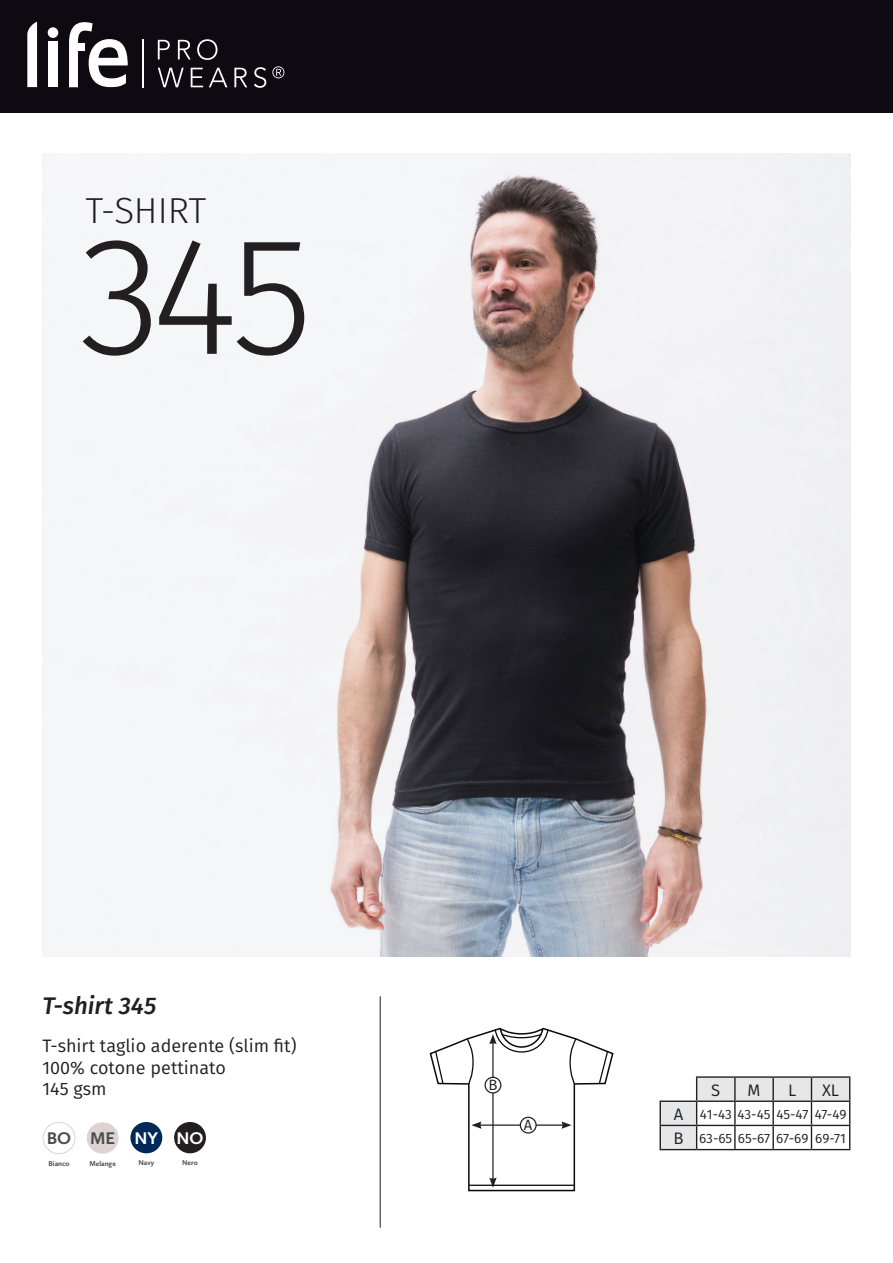
<style>
.page{position:relative;width:893px;height:1263px;background:#fff}
.page>*{position:absolute;margin:0;border:0;box-sizing:border-box;transform-origin:0 0}
.t1{font:300 167.7px "Fira Sans";color:#231f20}
.t2{font:300 36px "Fira Sans";color:#231f20}
.t3{font:italic 500 24px "Fira Sans";color:#231f20}
.t4{font:18px/21.6px "Fira Sans";color:#231f20}
.t5{font:700 17.55px "Calluna Sans";color:#fff}
.t6{font:700 17.55px "Calluna Sans";color:#4b4c4d}
.t7{font:16.65px "Fira Sans";color:#231f20}
.t8{font:14.85px "Fira Sans";color:#231f20}
.t9{font:13.5px/24.2px "Fira Sans";color:#231f20}
.t10{font:700 7.35px "Calluna Sans";color:#4b4c4d}
.s1{font-size:16.65px}
</style>
<div class="page">
<div style="left:0;top:0;width:893px;height:113px;background:#0f0a11"></div>
<img style="left:43px;top:153px;width:807px;height:804px">
<hr style="left:380px;top:996px;width:1px;height:232px;background:#231f20">
<hr style="left:696px;top:1076px;width:39px;height:2px;background:#231f20">
<hr style="left:735px;top:1076px;width:38px;height:2px;background:#231f20">
<hr style="left:773px;top:1076px;width:38px;height:2px;background:#231f20">
<hr style="left:811px;top:1076px;width:39px;height:2px;background:#231f20">
<hr style="left:660px;top:1149px;width:37px;height:1px;background:#231f20">
<hr style="left:697px;top:1149px;width:38px;height:1px;background:#231f20">
<hr style="left:735px;top:1149px;width:38px;height:1px;background:#231f20">
<hr style="left:773px;top:1149px;width:38px;height:1px;background:#231f20">
<hr style="left:811px;top:1149px;width:39px;height:1px;background:#231f20">
<svg style="left:660px;top:1077px;width:190px;height:72px"></svg>
<svg style="left:429px;top:1027px;width:185px;height:165px"></svg>
<div style="left:174px;top:1122px;width:32px;height:31px;background:#231f20;border-radius:50%"></div>
<div style="left:87px;top:1122px;width:32px;height:32px;background:#dcd3d2;border-radius:50%"></div>
<div style="left:130px;top:1122px;width:32px;height:31px;background:#002959;border-radius:50%"></div>
<div style="left:43px;top:1122px;width:32px;height:32px;border:1px solid #dcd3d2;border-radius:50%"></div>
<hr style="left:142px;top:39px;width:1px;height:48px;background:#fff">
<div style="left:48px;top:27px;width:10px;height:11px;background:#fff;border-radius:50%"></div>
<div style="left:48px;top:42px;width:10px;height:45px;background:#fff"></div>
<svg style="left:69px;top:22px;width:59px;height:65px"></svg>
<svg style="left:27px;top:22px;width:10px;height:65px"></svg>
<svg style="left:158px;top:40px;width:12px;height:19px"></svg>
<svg style="left:178px;top:40px;width:13px;height:19px"></svg>
<svg style="left:197px;top:39px;width:20px;height:21px"></svg>
<svg style="left:158px;top:68px;width:26px;height:19px"></svg>
<svg style="left:191px;top:68px;width:12px;height:19px"></svg>
<svg style="left:209px;top:68px;width:18px;height:19px"></svg>
<svg style="left:234px;top:68px;width:13px;height:19px"></svg>
<svg style="left:254px;top:67px;width:12px;height:21px"></svg>
<svg style="left:272px;top:66px;width:12px;height:12px"></svg>
<h2 class="t2" style="left:86px;top:185px;width:122px">T-SHIRT</h2>
<h1 class="t1" style="left:79px;top:178px;width:236px">345</h1>
<h3 class="t3" style="left:43px;top:989px;width:115px">T-shirt 345</h3>
<p class="t4" style="left:43px;top:1034px;width:255px">T-shirt taglio aderente (slim fit)<br>100% cotone pettinato<br>145 gsm</p>
<p class="t6" style="left:47px;top:1127px;width:26px">BO</p>
<p class="t10" style="left:49px;top:1159px;width:23px">Bianco</p>
<p class="t6" style="left:90px;top:1127px;width:27px">ME</p>
<p class="t10" style="left:89px;top:1159px;width:28px">Melange</p>
<p class="t5" style="left:135px;top:1127px;width:25px">NY</p>
<p class="t10" style="left:138px;top:1158px;width:17px">Navy</p>
<p class="t5" style="left:176px;top:1127px;width:29px">NO</p>
<p class="t10" style="left:182px;top:1158px;width:17px">Nero</p>
<p class="t8" style="left:489px;top:1074px;width:11px">B</p>
<p class="t8" style="left:524px;top:1114px;width:10px">A</p>
<p class="t7" style="left:711px;top:1077px;width:11px">S</p>
<p class="t7" style="left:747px;top:1077px;width:15px">M</p>
<p class="t7" style="left:788px;top:1077px;width:10px">L</p>
<p class="t7" style="left:822px;top:1077px;width:19px">XL</p>
<p class="t9" style="left:673px;top:1101px;width:175px"><span class="s1">A</span> 41-43 43-45 45-47 47-49<br><span class="s1">B</span> 63-65 65-67 67-69 69-71</p>
</div>
